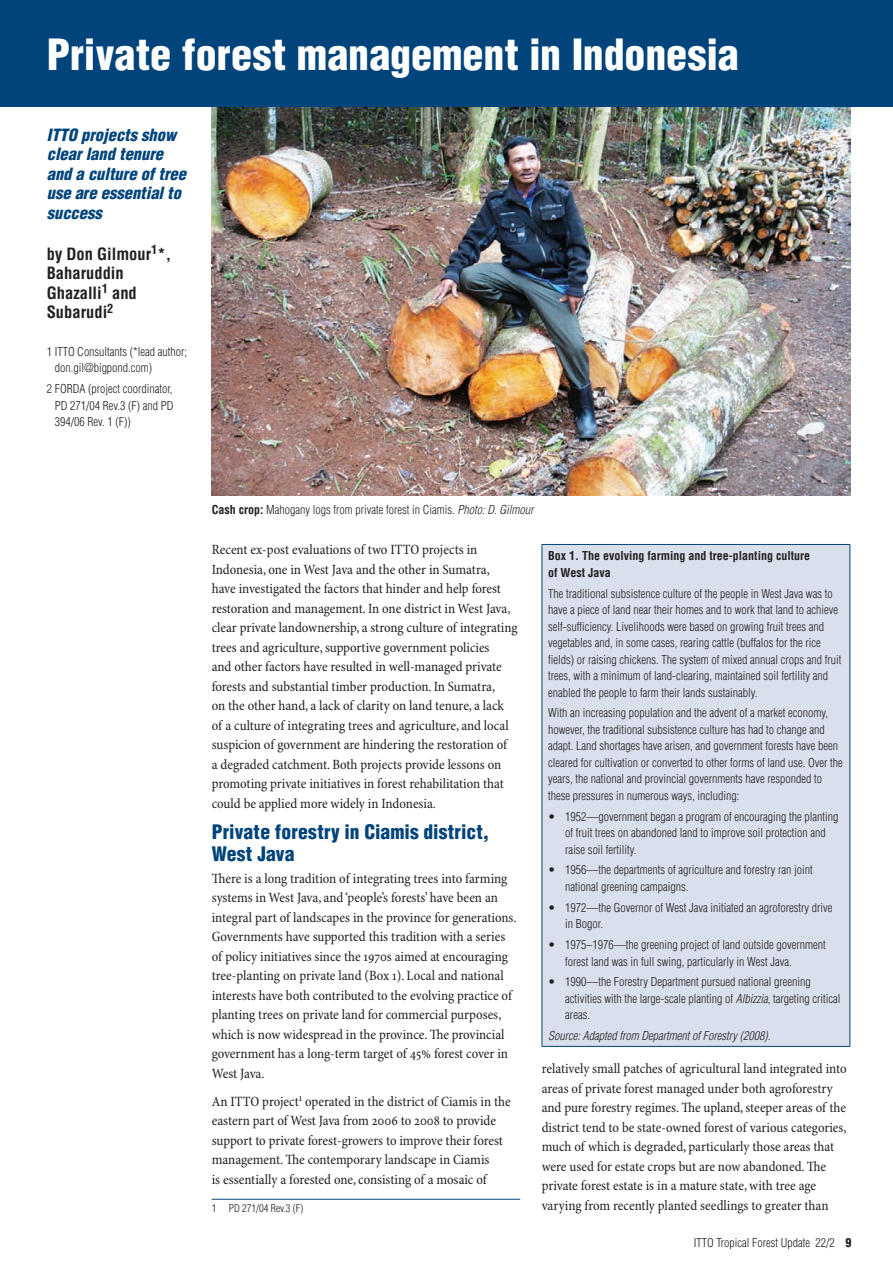
<style>
.page{position:relative;width:893px;height:1263px;background:#fff}
.page>*{position:absolute;margin:0;border:0;box-sizing:border-box;transform-origin:0 0}
.ARTICLE_HEADING{font:900 condensed 42px "Helvetica";color:#fff}
.HEADING_1__body{font:900 condensed 19.5px/22.5px "Helvetica";letter-spacing:.005em;color:#00447b}
.ARTICLE_INTRODUCTION{font:italic 900 condensed 16.5px/19.5px "Helvetica";color:#00447b}
.ARTICLE_AUTHOR{font:700 condensed 16.5px/19.5px "Helvetica";color:#231f20}
.BODY_TEXT{font:condensed 14.25px/19.5px "Minion Pro";letter-spacing:-.005em;color:#231f20}
.CAPTIONS___NON_BODY{font:300 condensed 12px/16.5px "Helvetica";color:#231f20}
.BOLD_NON_BODY_TEXT{font:700 condensed 12px/16.5px "Helvetica";color:#231f20}
.CAPTIONS___NON_BODY-2{font:italic 300 condensed 12px "Helvetica";color:#231f20}
.FOOTNOTES{font:300 condensed 10.5px "Helvetica";color:#231f20}
.s1{font-weight:700}
.s2{font-style:italic}
.s3{font-weight:900}
</style>
<div class="page">
<img style="left:212px;top:106px;width:638px;height:390px">
<div style="left:0;top:0;width:893px;height:106px;background:#00447b"></div>
<div style="left:542px;top:544px;width:308px;height:502px;background:#d9dfec"></div>
<hr style="left:542px;top:544px;width:308px;height:1px;background:#00447b">
<hr style="left:542px;top:545px;width:1px;height:501px;background:#00447b">
<hr style="left:850px;top:545px;width:1px;height:501px;background:#00447b">
<hr style="left:542px;top:1046px;width:308px;height:1px;background:#00447b">
<hr style="left:212px;top:1199px;width:308px;height:1px;background:#00447b">
<p class="ARTICLE_HEADING" style="left:47px;top:28px;width:693px">Private forest management in Indonesia</p>
<p class="ARTICLE_INTRODUCTION" style="left:47px;top:125px;width:141px">ITTO projects show clear land tenure and a culture of tree use are essential to success</p>
<p class="ARTICLE_AUTHOR" style="left:47px;top:244px;width:126px">by Don Gilmour<sup>1</sup>*,<br>Baharuddin<br>Ghazalli<sup>1</sup> and<br>Subarudi<sup>2</sup></p>
<p class="CAPTIONS___NON_BODY" style="left:55px;top:343px;width:134px;text-indent:-8px">1 ITTO Consultants (*lead author; don.gil@bigpond.com)</p>
<p class="CAPTIONS___NON_BODY" style="left:55px;top:380px;width:120px;text-align:justify;text-indent:-8px">2 FORDA (project coordinator, PD 271/04 Rev.3 (F) and PD 394/06 Rev. 1 (F))</p>
<p class="CAPTIONS___NON_BODY" style="left:212px;top:501px;width:323px"><span class="s1">Cash crop:</span> Mahogany logs from private forest in Ciamis. <span class="s2">Photo: D. Gilmour</span></p>
<p class="BODY_TEXT" style="left:212px;top:540px;width:307px">Recent ex-post evaluations of two ITTO projects in Indonesia, one in West Java and the other in Sumatra,<br>have investigated the factors that hinder and help forest restoration and management. In one district in West Java, clear private landownership, a strong culture of integrating trees and agriculture, supportive government policies<br>and other factors have resulted in well-managed private forests and substantial timber production. In Sumatra,<br>on the other hand, a lack of clarity on land tenure, a lack of a culture of integrating trees and agriculture, and local suspicion of government are hindering the restoration of<br>a degraded catchment. Both projects provide lessons on promoting private initiatives in forest rehabilitation that could be applied more widely in Indonesia.</p>
<p class="HEADING_1__body" style="left:212px;top:820px;width:279px">Private forestry in Ciamis district,<br>West Java</p>
<p class="BODY_TEXT" style="left:212px;top:869px;width:306px">There is a long tradition of integrating trees into farming systems in West Java, and ‘people’s forests’ have been an integral part of landscapes in the province for generations.<br>Governments have supported this tradition with a series of policy initiatives since the 1970s aimed at encouraging tree-planting on private land (Box 1). Local and national interests have both contributed to the evolving practice of planting trees on private land for commercial purposes, which is now widespread in the province. The provincial government has a long-term target of 45% forest cover in West Java.</p>
<p class="BODY_TEXT" style="left:212px;top:1092px;width:300px">An ITTO project<sup>1</sup> operated in the district of Ciamis in the eastern part of West Java from 2006 to 2008 to provide support to private forest-growers to improve their forest management. The contemporary landscape in Ciamis<br>is essentially a forested one, consisting of a mosaic of</p>
<p class="FOOTNOTES" style="left:212px;top:1202px;width:93px">1 PD 271/04 Rev.3 (F)</p>
<p class="BOLD_NON_BODY_TEXT" style="left:548px;top:548px;width:263px">Box 1. The evolving farming and tree-planting culture of West Java</p>
<p class="CAPTIONS___NON_BODY" style="left:548px;top:585px;width:295px">The traditional subsistence culture of the people in West Java was to have a piece of land near their homes and to work that land to achieve self-sufficiency. Livelihoods were based on growing fruit trees and vegetables and, in some cases, rearing cattle (buffalos for the rice fields) or raising chickens. The system of mixed annual crops and fruit trees, with a minimum of land-clearing, maintained soil fertility and enabled the people to farm their lands sustainably.</p>
<p class="CAPTIONS___NON_BODY" style="left:548px;top:705px;width:296px">With an increasing population and the advent of a market economy, however, the traditional subsistence culture has had to change and adapt. Land shortages have arisen, and government forests have been cleared for cultivation or converted to other forms of land use. Over the years, the national and provincial governments have responded to these pressures in numerous ways, including:</p>
<p class="CAPTIONS___NON_BODY" style="left:565px;top:808px;width:275px;text-indent:-17px">• 1952—government began a program of encouraging the planting of fruit trees on abandoned land to improve soil protection and raise soil fertility.</p>
<p class="CAPTIONS___NON_BODY" style="left:565px;top:862px;width:249px;text-indent:-17px">• 1956—the departments of agriculture and forestry ran joint national greening campaigns.</p>
<p class="CAPTIONS___NON_BODY" style="left:565px;top:899px;width:269px;text-indent:-17px">• 1972—the Governor of West Java initiated an agroforestry drive in Bogor.</p>
<p class="CAPTIONS___NON_BODY" style="left:565px;top:936px;width:262px;text-indent:-17px">• 1975–1976—the greening project of land outside government forest land was in full swing, particularly in West Java.</p>
<p class="CAPTIONS___NON_BODY" style="left:565px;top:973px;width:277px;text-indent:-17px">• 1990—the Forestry Department pursued national greening activities with the large-scale planting of <span class="s2">Albizzia</span>, targeting critical areas.</p>
<p class="CAPTIONS___NON_BODY-2" style="left:548px;top:1028px;width:224px">Source: Adapted from Department of Forestry (2008).</p>
<p class="BODY_TEXT" style="left:542px;top:1060px;width:306px">relatively small patches of agricultural land integrated into areas of private forest managed under both agroforestry and pure forestry regimes. The upland, steeper areas of the district tend to be state-owned forest of various categories, much of which is degraded, particularly those areas that were used for estate crops but are now abandoned. The private forest estate is in a mature state, with tree age varying from recently planted seedlings to greater than</p>
<p class="CAPTIONS___NON_BODY" style="left:694px;top:1234px;width:159px">ITTO Tropical Forest Update 22/2 <span class="s3">9</span></p>
</div>
